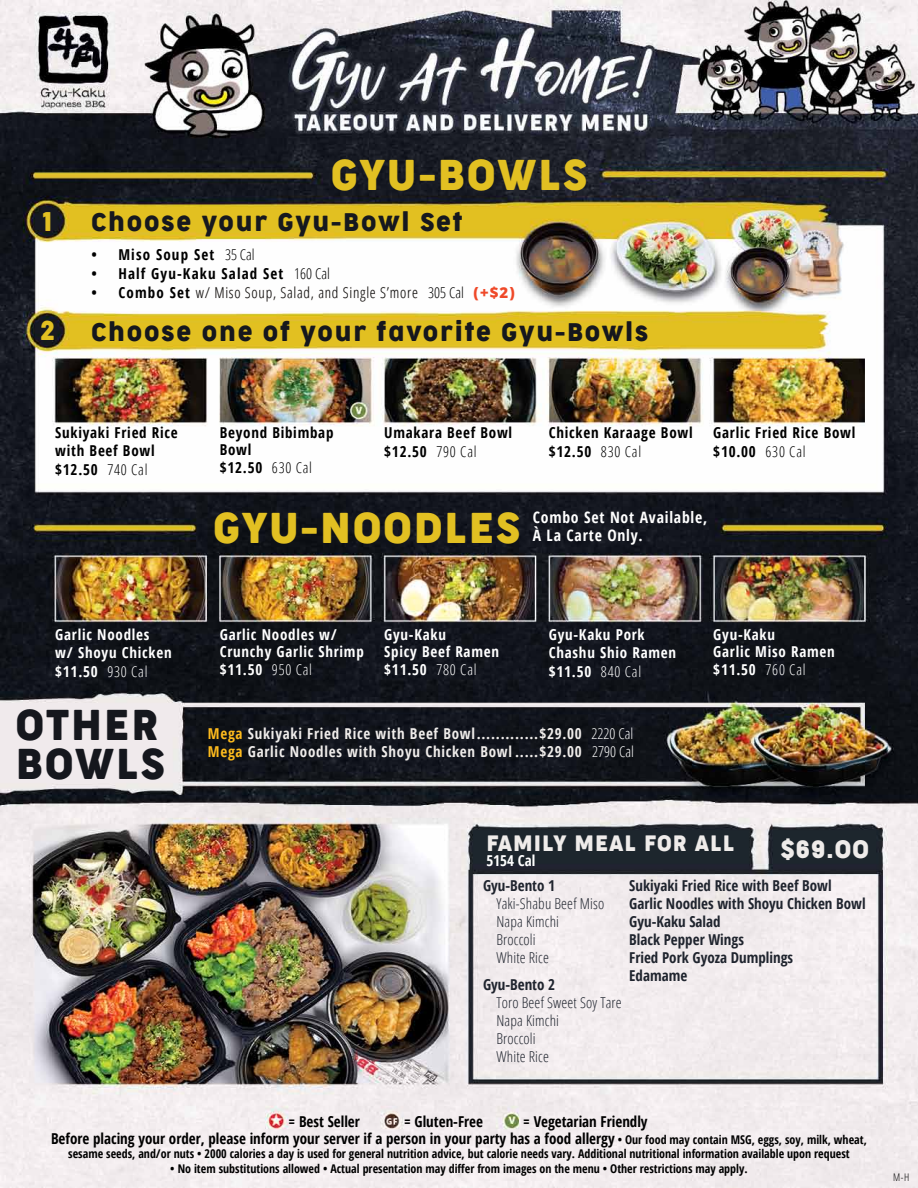
<style>
.page{position:relative;width:918px;height:1188px;background:#fff}
.page>*{position:absolute;margin:0;border:0;box-sizing:border-box;transform-origin:0 0}
.t1{font:40.65px "Cocogoose Narrow";letter-spacing:.05em;color:#e2c022}
.t2{font:40.65px "Cocogoose Narrow";letter-spacing:.05em;color:#15171d}
.t3{font:25.5px "Cocogoose Narrow";color:#e2c022}
.t4{font:24px "Cocogoose Narrow";letter-spacing:.075em;color:#15171d}
.t5{font:24px "Cocogoose Narrow";letter-spacing:.075em;color:#16181e}
.t6{font:23.7px "Cocogoose Narrow";color:#efecea}
.t7{font:21px "Cocogoose Narrow";letter-spacing:.05em;color:#efecea}
.t8{font:700 condensed 15.75px "Open Sans";letter-spacing:.05em;color:#fff}
.t9{font:700 condensed 15px/16.5px "Open Sans";letter-spacing:.05em;color:#fff}
.t10{font:700 condensed 15px "Open Sans";color:#000}
.t11{font:700 condensed 15px/16.5px "Open Sans";letter-spacing:.05em;color:#000}
.t12{font:700 condensed 15px "Open Sans";color:#1f242e}
.t13{font:700 condensed 15px "Open Sans";letter-spacing:.05em;color:#efecea}
.t14{font:300 condensed 15px "Open Sans";letter-spacing:.01em;color:#1f242e}
.t15{font:300 condensed 15px "Open Sans";letter-spacing:.05em;color:#000}
.t16{font:700 condensed 15px "Open Sans";letter-spacing:.075em;color:#000}
.t17{font:700 condensed 12px "Open Sans";color:#000}
.t18{font:300 condensed 10.5px "Open Sans";color:#000}
.s1{font-weight:300}
.s2{font-weight:700}
.s3{font-weight:800;font-stretch:normal;color:#ef4929}
.s4{color:#fdba1d}
.s5{font-weight:300;color:#fff}
.s6{font-size:12px}
</style>
<div class="page">
<img style="left:0;top:0;width:918px;height:1188px">
<svg style="left:195px;top:281px;width:223px;height:26px"></svg>
<p class="t3" style="left:43px;top:203px;width:11px">1</p>
<p class="t3" style="left:40px;top:313px;width:17px">2</p>
<p class="t1" style="left:331px;top:146px;width:258px">GYU-BOWLS</p>
<p class="t5" style="left:91px;top:205px;width:373px">Choose your Gyu-Bowl Set</p>
<p class="t16" style="left:91px;top:245px;width:165px">• Miso Soup Set <span class="s1">35 Cal</span></p>
<p class="t16" style="left:91px;top:263px;width:240px">• Half Gyu-Kaku Salad Set <span class="s1">160 Cal</span></p>
<p class="t15" style="left:91px;top:282px;width:425px"><span class="s2">• Combo Set</span> w/ Miso Soup, Salad, and Single S’more 305 Cal <span class="s3">(+$2)</span></p>
<p class="t4" style="left:91px;top:315px;width:558px">Choose one of your favorite Gyu-Bowls</p>
<p class="t11" style="left:55px;top:424px;width:124px">Sukiyaki Fried Rice</p>
<p class="t11" style="left:55px;top:442px;width:101px">with Beef Bowl</p>
<p class="t11" style="left:55px;top:461px;width:94px">$12.50 <span class="s1">740 Cal</span></p>
<p class="t11" style="left:220px;top:424px;width:115px">Beyond Bibimbap<br>Bowl</p>
<p class="t11" style="left:220px;top:459px;width:94px">$12.50 <span class="s1">630 Cal</span></p>
<p class="t11" style="left:384px;top:423px;width:129px;line-height:18.8px">Umakara Beef Bowl $12.50 <span class="s1">790 Cal</span></p>
<p class="t11" style="left:549px;top:424px;width:145px">Chicken Karaage Bowl</p>
<p class="t11" style="left:549px;top:443px;width:94px">$12.50 <span class="s1">830 Cal</span></p>
<p class="t11" style="left:713px;top:424px;width:144px">Garlic Fried Rice Bowl</p>
<p class="t11" style="left:713px;top:443px;width:94px">$10.00 <span class="s1">630 Cal</span></p>
<p class="t1" style="left:213px;top:499px;width:309px">GYU-NOODLES</p>
<p class="t8" style="left:533px;top:507px;width:176px">Combo Set Not Available,</p>
<p class="t8" style="left:533px;top:524px;width:112px">À La Carte Only.</p>
<p class="t9" style="left:55px;top:626px;width:96px">Garlic Noodles</p>
<p class="t9" style="left:55px;top:644px;width:118px">w/ Shoyu Chicken</p>
<p class="t9" style="left:55px;top:663px;width:94px">$11.50 <span class="s1">930 Cal</span></p>
<p class="t2" style="left:16px;top:696px;width:144px">OTHER</p>
<p class="t2" style="left:16px;top:735px;width:151px">BOWLS</p>
<p class="t9" style="left:220px;top:626px;width:146px">Garlic Noodles w/<br>Crunchy Garlic Shrimp</p>
<p class="t9" style="left:220px;top:661px;width:94px">$11.50 <span class="s1">950 Cal</span></p>
<p class="t9" style="left:384px;top:626px;width:63px">Gyu-Kaku</p>
<p class="t9" style="left:384px;top:643px;width:116px">Spicy Beef Ramen</p>
<p class="t9" style="left:384px;top:661px;width:94px">$11.50 <span class="s1">780 Cal</span></p>
<p class="t9" style="left:549px;top:626px;width:97px">Gyu-Kaku Pork</p>
<p class="t9" style="left:549px;top:644px;width:129px">Chashu Shio Ramen</p>
<p class="t9" style="left:549px;top:663px;width:94px">$11.50 <span class="s1">840 Cal</span></p>
<p class="t13" style="left:208px;top:723px;width:427px"><span class="s4">Mega</span> Sukiyaki Fried Rice with Beef Bowl.............$29.00 <span class="s5">2220 Cal</span></p>
<p class="t13" style="left:208px;top:741px;width:428px"><span class="s4">Mega</span> Garlic Noodles with Shoyu Chicken Bowl .....$29.00 <span class="s5">2790 Cal</span></p>
<p class="t9" style="left:713px;top:626px;width:63px">Gyu-Kaku</p>
<p class="t9" style="left:713px;top:643px;width:123px">Garlic Miso Ramen</p>
<p class="t9" style="left:713px;top:661px;width:94px">$11.50 <span class="s1">760 Cal</span></p>
<p class="t7" style="left:486px;top:829px;width:250px">FAMILY MEAL FOR ALL</p>
<p class="t9" style="left:486px;top:852px;width:51px">5154 Cal</p>
<p class="t6" style="left:780px;top:833px;width:90px">$69.00</p>
<p class="t12" style="left:483px;top:875px;width:74px">Gyu-Bento 1</p>
<p class="t14" style="left:496px;top:894px;width:109px">Yaki-Shabu Beef Miso</p>
<p class="t14" style="left:496px;top:912px;width:64px">Napa Kimchi</p>
<p class="t14" style="left:496px;top:930px;width:41px">Broccoli</p>
<p class="t14" style="left:496px;top:948px;width:54px">White Rice</p>
<p class="t12" style="left:483px;top:974px;width:74px">Gyu-Bento 2</p>
<p class="t14" style="left:496px;top:992px;width:127px">Toro Beef Sweet Soy Tare</p>
<p class="t14" style="left:496px;top:1010px;width:64px">Napa Kimchi</p>
<p class="t14" style="left:496px;top:1028px;width:41px">Broccoli</p>
<p class="t14" style="left:496px;top:1046px;width:54px">White Rice</p>
<p class="t12" style="left:629px;top:875px;width:204px">Sukiyaki Fried Rice with Beef Bowl</p>
<p class="t12" style="left:629px;top:893px;width:238px">Garlic Noodles with Shoyu Chicken Bowl</p>
<p class="t12" style="left:629px;top:911px;width:93px">Gyu-Kaku Salad</p>
<p class="t12" style="left:629px;top:929px;width:116px">Black Pepper Wings</p>
<p class="t12" style="left:629px;top:947px;width:165px">Fried Pork Gyoza Dumplings</p>
<p class="t12" style="left:629px;top:965px;width:60px">Edamame</p>
<p class="t10" style="left:289px;top:1111px;width:73px">= Best Seller</p>
<p class="t10" style="left:404px;top:1111px;width:80px">= Gluten-Free</p>
<p class="t10" style="left:523px;top:1111px;width:126px">= Vegetarian Friendly</p>
<p class="t10" style="left:51px;top:1128px;width:817px">Before placing your order, please inform your server if a person in your party has a food allergy <span class="s6">• Our food may contain MSG, eggs, soy, milk, wheat,</span></p>
<p class="t17" style="left:68px;top:1146px;width:783px">sesame seeds, and/or nuts • 2000 calories a day is used for general nutrition advice, but calorie needs vary. Additional nutritional information available upon request</p>
<p class="t17" style="left:170px;top:1160px;width:579px">• No item substitutions allowed • Actual presentation may differ from images on the menu • Other restrictions may apply.</p>
<p class="t18" style="left:893px;top:1170px;width:18px">M-H</p>
</div>
